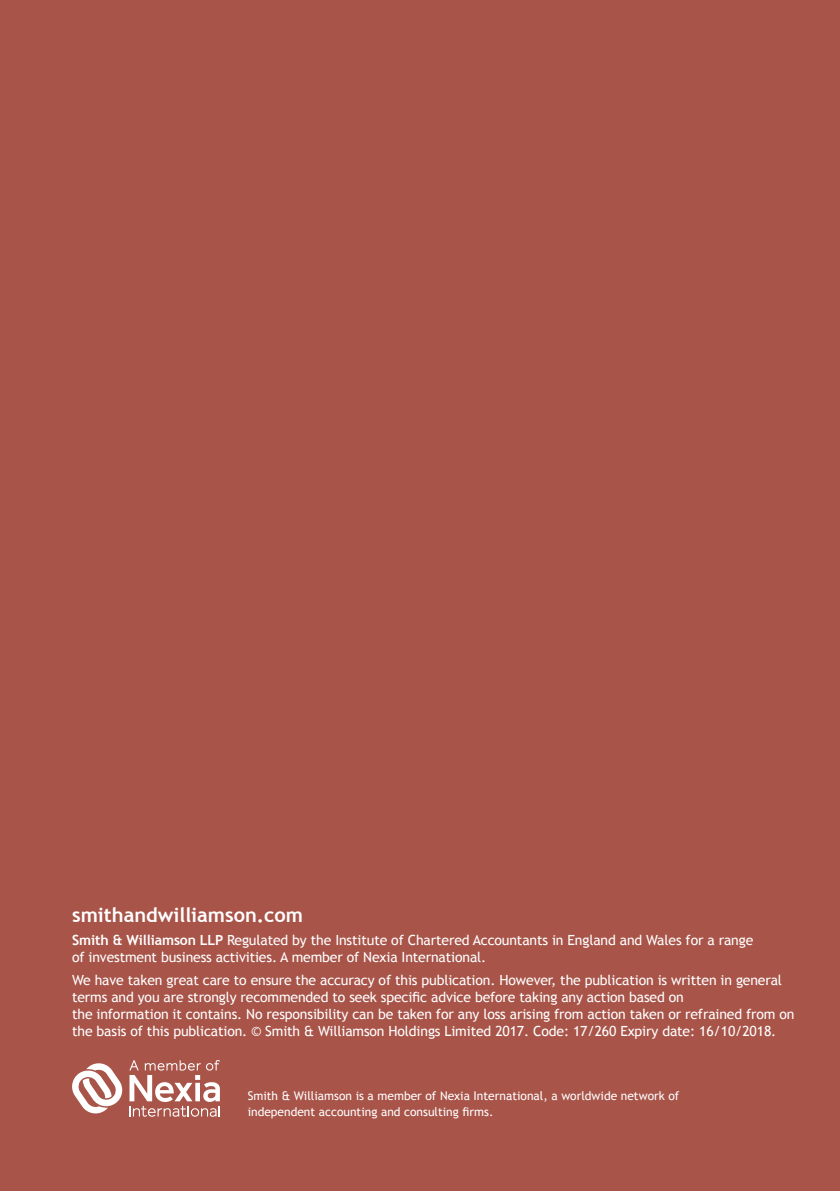
<style>
.page{position:relative;width:840px;height:1191px;background:#fff}
.page>*{position:absolute;margin:0;border:0;box-sizing:border-box;transform-origin:0 0}
.t1{font:700 20px "Trebuchet MS";color:#fff}
.t2{font:14px/17px "Trebuchet MS";letter-spacing:-.01em;color:#fff}
.t3{font:12px/16px "Trebuchet MS";color:#fff}
.s1{font-weight:700}
</style>
<div class="page">
<div style="left:0;top:0;width:839px;height:1191px;background:#a85449"></div>
<svg style="left:72px;top:1060px;width:148px;height:56px"></svg>
<h1 class="t1" style="left:72px;top:902px;width:232px">smithandwilliamson.com</h1>
<p class="t2" style="left:72px;top:931px;width:682px"><span class="s1">Smith &amp; Williamson LLP</span> Regulated by the Institute of Chartered Accountants in England and Wales for a range of investment business activities. A member of Nexia International.</p>
<p class="t2" style="left:72px;top:971px;width:723px">We have taken great care to ensure the accuracy of this publication. However, the publication is written in general terms and you are strongly recommended to seek specific advice before taking any action based on<br>the information it contains. No responsibility can be taken for any loss arising from action taken or refrained from on the basis of this publication. © Smith &amp; Williamson Holdings Limited 2017. Code: 17/260 Expiry date: 16/10/2018.</p>
<p class="t3" style="left:247px;top:1088px;width:433px">Smith &amp; Williamson is a member of Nexia International, a worldwide network of independent accounting and consulting firms.</p>
</div>
